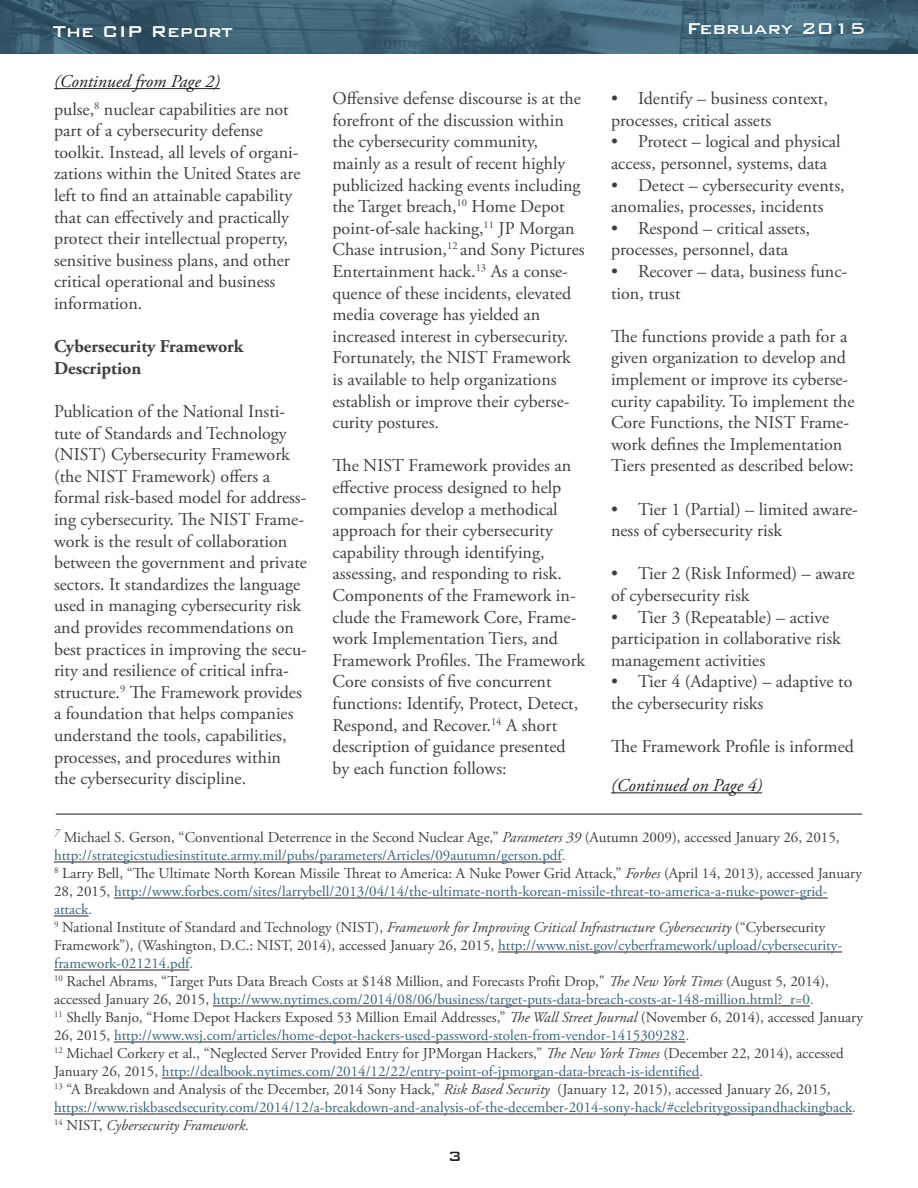
<style>
.page{position:relative;width:918px;height:1188px;background:#fff}
.page>*{position:absolute;margin:0;border:0;box-sizing:border-box;transform-origin:0 0}
.t1{font:500 21px "Bank Gothic BT";color:#fff}
.Standard_Body{font:18px/21.6px "Adobe Garamond Pro";color:#3e3e3f}
.Continued_on_Page_X{font:italic 18px "Adobe Garamond Pro";color:#231f20}
.Standard_Body-2{font:700 18px "Adobe Garamond Pro";color:#3e3e3f}
.t2{font:500 18px "Bank Gothic BT";color:#231f20}
.Standard_Body-3{font:15px/18px "Adobe Garamond Pro";color:#3e3e3f}
.Standard_Body-4{font:15px/18px "Adobe Garamond Pro";color:#37667e}
.Standard_Body-5{font:italic 15px "Adobe Garamond Pro";color:#3e3e3f}
.s1{font-style:italic}
.s2{color:#37667e}
.s3{color:#46728a}
.s4{color:#3e3e3f}
.s5{font-style:italic;color:#3e3e3f}
.s6{font-style:normal}
</style>
<div class="page">
<img style="left:0;top:0;width:918px;height:54px">
<svg style="left:689px;top:23px;width:104px;height:12px"></svg>
<svg style="left:803px;top:23px;width:29px;height:12px"></svg>
<svg style="left:838px;top:23px;width:6px;height:12px"></svg>
<svg style="left:852px;top:23px;width:13px;height:12px"></svg>
<hr style="left:611px;top:792px;width:151px;height:1px;background:#231f20">
<hr style="left:54px;top:88px;width:166px;height:1px;background:#231f20">
<hr style="left:54px;top:862px;width:508px;height:1px;background:#231f20">
<hr style="left:114px;top:898px;width:714px;height:1px;background:#231f20">
<hr style="left:54px;top:916px;width:35px;height:1px;background:#231f20">
<hr style="left:498px;top:952px;width:344px;height:1px;background:#231f20">
<hr style="left:54px;top:970px;width:135px;height:1px;background:#231f20">
<hr style="left:213px;top:1006px;width:597px;height:1px;background:#231f20">
<hr style="left:114px;top:1042px;width:571px;height:1px;background:#231f20">
<hr style="left:162px;top:1078px;width:538px;height:1px;background:#231f20">
<hr style="left:54px;top:1114px;width:798px;height:1px;background:#231f20">
<hr style="left:56px;top:814px;width:806px;height:1px;background:#231f20">
<p class="t1" style="left:53px;top:20px;width:182px">The CIP Report</p>
<p class="t1" style="left:687px;top:17px;width:181px">February 2015</p>
<p class="Continued_on_Page_X" style="left:54px;top:70px;width:168px">(Continued from Page 2)</p>
<p class="Standard_Body" style="left:54px;top:99px;width:248px">pulse,<sup>8</sup> nuclear capabilities are not part of a cybersecurity defense toolkit. Instead, all levels of organi&shy;zations within the United States are left to find an attainable capability that can effectively and practically protect their intellectual property, sensitive business plans, and other critical operational and business information.</p>
<p class="Standard_Body-2" style="left:54px;top:336px;width:191px">Cybersecurity Framework</p>
<p class="Standard_Body-2" style="left:54px;top:358px;width:89px">Description</p>
<p class="Standard_Body" style="left:54px;top:401px;width:255px">Publication of the National Insti&shy;tute of Standards and Technology (NIST) Cybersecurity Framework (the NIST Framework) offers a formal risk-based model for address&shy;ing cybersecurity. The NIST Frame&shy;work is the result of collaboration between the government and private sectors. It standardizes the language used in managing cybersecurity risk and provides recommendations on best practices in improving the secu&shy;rity and resilience of critical infra&shy;structure.<sup>9</sup> The Framework provides a foundation that helps companies understand the tools, capabilities, processes, and procedures within the cybersecurity discipline.</p>
<p class="Standard_Body" style="left:333px;top:88px;width:254px">Offensive defense discourse is at the forefront of the discussion within the cybersecurity community, mainly as a result of recent highly publicized hacking events including the Target breach,<sup>10</sup> Home Depot point-of-sale hacking,<sup>11</sup> JP Morgan Chase intrusion,<sup>12</sup> and Sony Pictures Entertainment hack.<sup>13</sup> As a conse&shy;quence of these incidents, elevated media coverage has yielded an increased interest in cybersecurity.<br>Fortunately, the NIST Framework is available to help organizations establish or improve their cyberse&shy;curity postures.</p>
<p class="Standard_Body" style="left:333px;top:455px;width:254px">The NIST Framework provides an effective process designed to help companies develop a methodical approach for their cybersecurity capability through identifying, assessing, and responding to risk.<br>Components of the Framework in&shy;clude the Framework Core, Frame&shy;work Implementation Tiers, and Framework Profiles. The Framework Core consists of five concurrent functions: Identify, Protect, Detect, Respond, and Recover.<sup>14</sup> A short description of guidance presented by each function follows:</p>
<p class="Standard_Body" style="left:611px;top:88px;width:218px">• Identify – business context, processes, critical assets</p>
<p class="Standard_Body" style="left:611px;top:131px;width:231px">• Protect – logical and physical access, personnel, systems, data</p>
<p class="Standard_Body" style="left:611px;top:175px;width:235px">• Detect – cybersecurity events, anomalies, processes, incidents</p>
<p class="Standard_Body" style="left:611px;top:218px;width:201px">• Respond – critical assets, processes, personnel, data</p>
<p class="Standard_Body" style="left:611px;top:261px;width:238px">• Recover – data, business func&shy;tion, trust</p>
<p class="Standard_Body" style="left:611px;top:326px;width:245px">The functions provide a path for a given organization to develop and implement or improve its cyberse&shy;curity capability. To implement the Core Functions, the NIST Frame&shy;work defines the Implementation Tiers presented as described below:</p>
<p class="Standard_Body" style="left:611px;top:499px;width:249px">• Tier 1 (Partial) – limited aware&shy;ness of cybersecurity risk</p>
<p class="Standard_Body" style="left:611px;top:563px;width:245px">• Tier 2 (Risk Informed) – aware of cybersecurity risk</p>
<p class="Standard_Body" style="left:611px;top:607px;width:231px">• Tier 3 (Repeatable) – active participation in collaborative risk management activities</p>
<p class="Standard_Body" style="left:611px;top:671px;width:243px">• Tier 4 (Adaptive) – adaptive to the cybersecurity risks</p>
<p class="Standard_Body" style="left:611px;top:736px;width:244px">The Framework Profile is informed</p>
<p class="Continued_on_Page_X" style="left:611px;top:775px;width:153px">(Continued on Page 4)</p>
<p class="Standard_Body-3" style="left:54px;top:829px;width:787px"><sup>7</sup> Michael S. Gerson, “Conventional Deterrence in the Second Nuclear Age,” <span class="s1">Parameters 39</span> (Autumn 2009), accessed January 26, 2015, <span class="s2">http://strategicstudiesinstitute.army.mil/pubs/parameters/Articles/09autumn/gerson.pdf</span><span class="s3">.</span></p>
<p class="Standard_Body-4" style="left:54px;top:865px;width:809px"><sup>8</sup> <span class="s4">Larry Bell, “The Ultimate North Korean Missile Threat to America: A Nuke Power Grid Attack,”</span> <span class="s5">Forbes</span> <span class="s4">(April 14, 2013), accessed January<br>28, 2015,</span> http://www.forbes.com/sites/larrybell/2013/04/14/the-ultimate-north-korean-missile-threat-to-america-a-nuke-power-grid&shy;attack<span class="s3">.</span></p>
<p class="Standard_Body-3" style="left:54px;top:919px;width:790px"><sup>9</sup> National Institute of Standard and Technology (NIST), <span class="s1">Framework for Improving Critical Infrastructure Cybersecurity</span> (“Cybersecurity<br>Framework”), (Washington, D.C.: NIST, 2014), accessed January 26, 2015, <span class="s2">http://www.nist.gov/cyberframework/upload/cybersecurity&shy;framework-021214.pdf</span><span class="s3">.</span></p>
<p class="Standard_Body-3" style="left:54px;top:973px;width:776px"><sup>10</sup> Rachel Abrams, “Target Puts Data Breach Costs at $148 Million, and Forecasts Profit Drop," <span class="s1">The New York Times</span> (August 5, 2014), accessed January 26, 2015, <span class="s2">http://www.nytimes.com/2014/08/06/business/target-puts-data-breach-costs-at-148-million.html?_r=0</span><span class="s3">.</span></p>
<p class="Standard_Body-3" style="left:54px;top:1009px;width:810px"><sup>11</sup> Shelly Banjo, “Home Depot Hackers Exposed 53 Million Email Addresses,” <span class="s1">The Wall Street Journal</span> (November 6, 2014), accessed January<br>26, 2015, <span class="s2">http://www.wsj.com/articles/home-depot-hackers-used-password-stolen-from-vendor-1415309282</span><span class="s3">.</span></p>
<p class="Standard_Body-3" style="left:54px;top:1045px;width:791px"><sup>12</sup> Michael Corkery et al., “Neglected Server Provided Entry for JPMorgan Hackers,” <span class="s1">The New York Times</span> (December 22, 2014), accessed<br>January 26, 2015, <span class="s2">http://dealbook.nytimes.com/2014/12/22/entry-point-of-jpmorgan-data-breach-is-identified</span><span class="s3">.</span></p>
<p class="Standard_Body-4" style="left:54px;top:1081px;width:804px"><sup>13</sup> <span class="s4">“A Breakdown and Analysis of the December, 2014 Sony Hack,”</span> <span class="s5">Risk Based Security</span> <span class="s4">(January 12, 2015), accessed January 26, 2015, </span>https://www.riskbasedsecurity.com/2014/12/a-breakdown-and-analysis-of-the-december-2014-sony-hack/#celebritygossipandhackingback<span class="s3">.</span></p>
<p class="Standard_Body-5" style="left:54px;top:1117px;width:197px"><sup>14</sup> <span class="s6">NIST,</span> Cybersecurity Framework.</p>
<p class="t2" style="left:448px;top:1147px;width:15px">3</p>
</div>
